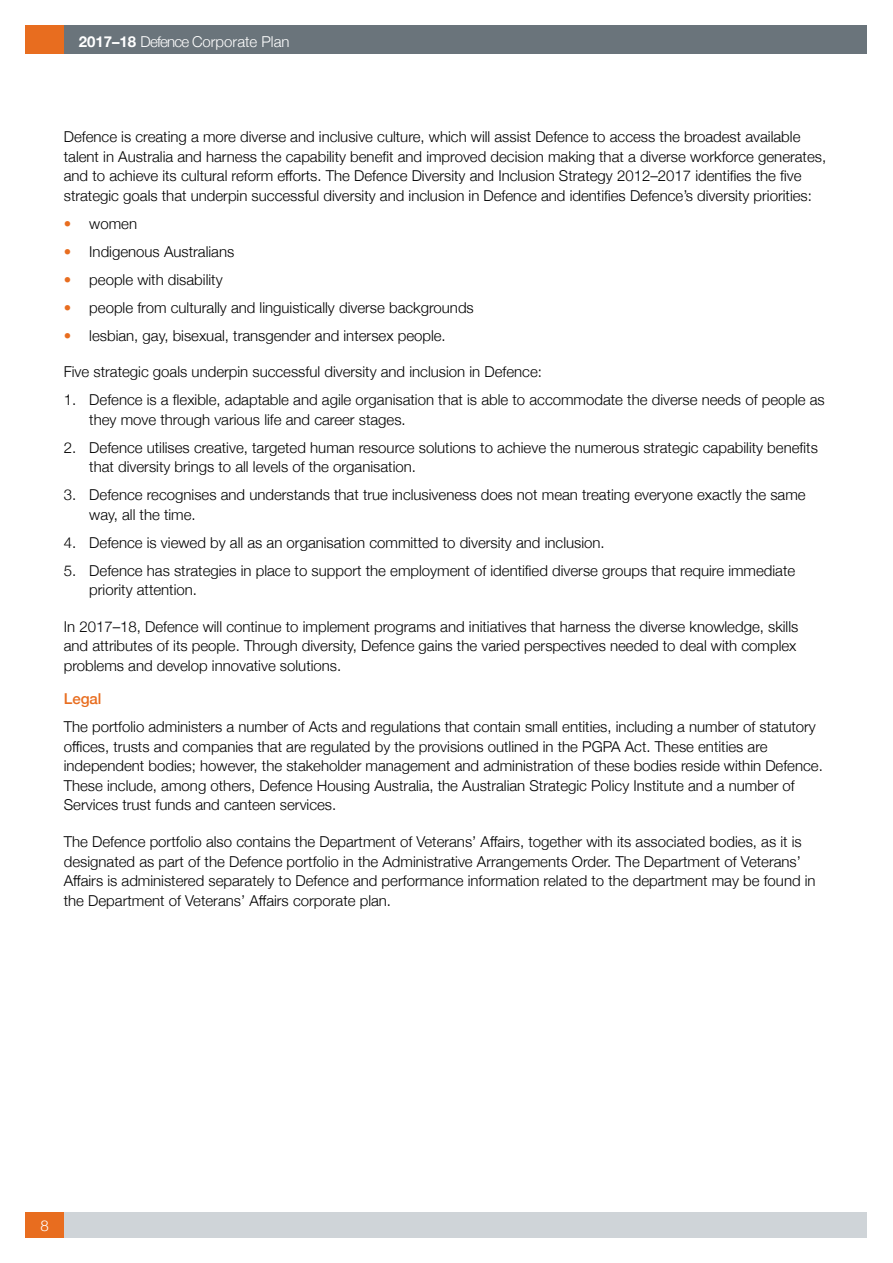
<style>
.page{position:relative;width:893px;height:1263px;background:#fff}
.page>*{position:absolute;margin:0;border:0;box-sizing:border-box;transform-origin:0 0}
.Text{font:300 15px/19.5px "Helvetica Neue";color:#000}
.Bullet{font:300 15px "Helvetica Neue";color:#000}
.t1{font:300 15px "Helvetica Neue";color:#fff}
.Heading_3{font:500 15px "Helvetica Neue";color:#e86d1f}
.s1{font-weight:700}
.s2{color:#e86d1f}
</style>
<div class="page">
<div style="left:26px;top:26px;width:841px;height:28px;background:#6a747b"></div>
<div style="left:26px;top:26px;width:38px;height:28px;background:#e86d1f"></div>
<div style="left:26px;top:1212px;width:841px;height:25px;background:#cfd4d8"></div>
<div style="left:26px;top:1212px;width:38px;height:25px;background:#e86d1f"></div>
<p class="t1" style="left:79px;top:30px;width:212px"><span class="s1">2017–18</span> Defence Corporate Plan</p>
<p class="Text" style="left:64px;top:126px;width:764px">Defence is creating a more diverse and inclusive culture, which will assist Defence to access the broadest available talent in Australia and harness the capability benefit and improved decision making that a diverse workforce generates, and to achieve its cultural reform efforts. The Defence Diversity and Inclusion Strategy 2012–2017 identifies the five strategic goals that underpin successful diversity and inclusion in Defence and identifies Defence’s diversity priorities:</p>
<p class="Bullet" style="left:64px;top:211px;width:75px"><span class="s2">•</span> women</p>
<p class="Bullet" style="left:64px;top:239px;width:172px"><span class="s2">•</span> Indigenous Australians</p>
<p class="Bullet" style="left:64px;top:267px;width:160px"><span class="s2">•</span> people with disability</p>
<p class="Bullet" style="left:64px;top:295px;width:412px"><span class="s2">•</span> people from culturally and linguistically diverse backgrounds</p>
<p class="Bullet" style="left:64px;top:323px;width:383px"><span class="s2">•</span> lesbian, gay, bisexual, transgender and intersex people.</p>
<p class="Text" style="left:64px;top:361px;width:480px">Five strategic goals underpin successful diversity and inclusion in Defence:</p>
<p class="Text" style="left:89px;top:389px;width:737px;text-indent:-26px">1. Defence is a flexible, adaptable and agile organisation that is able to accommodate the diverse needs of people as they move through various life and career stages.</p>
<p class="Text" style="left:89px;top:436px;width:730px;text-indent:-26px">2. Defence utilises creative, targeted human resource solutions to achieve the numerous strategic capability benefits that diversity brings to all levels of the organisation.</p>
<p class="Text" style="left:89px;top:484px;width:718px;text-indent:-26px">3. Defence recognises and understands that true inclusiveness does not mean treating everyone exactly the same way, all the time.</p>
<p class="Text" style="left:64px;top:531px;width:542px">4. Defence is viewed by all as an organisation committed to diversity and inclusion.</p>
<p class="Text" style="left:89px;top:559px;width:707px;text-indent:-26px">5. Defence has strategies in place to support the employment of identified diverse groups that require immediate priority attention.</p>
<p class="Text" style="left:64px;top:615px;width:736px">In 2017–18, Defence will continue to implement programs and initiatives that harness the diverse knowledge, skills and attributes of its people. Through diversity, Defence gains the varied perspectives needed to deal with complex problems and develop innovative solutions.</p>
<h3 class="Heading_3" style="left:64px;top:687px;width:39px">Legal</h3>
<p class="Text" style="left:64px;top:716px;width:761px">The portfolio administers a number of Acts and regulations that contain small entities, including a number of statutory offices, trusts and companies that are regulated by the provisions outlined in the PGPA Act. These entities are independent bodies; however, the stakeholder management and administration of these bodies reside within Defence.<br>These include, among others, Defence Housing Australia, the Australian Strategic Policy Institute and a number of Services trust funds and canteen services.</p>
<p class="Text" style="left:64px;top:831px;width:753px">The Defence portfolio also contains the Department of Veterans’ Affairs, together with its associated bodies, as it is designated as part of the Defence portfolio in the Administrative Arrangements Order. The Department of Veterans’ Affairs is administered separately to Defence and performance information related to the department may be found in the Department of Veterans’ Affairs corporate plan.</p>
<p class="t1" style="left:40px;top:1213px;width:10px">8</p>
</div>
